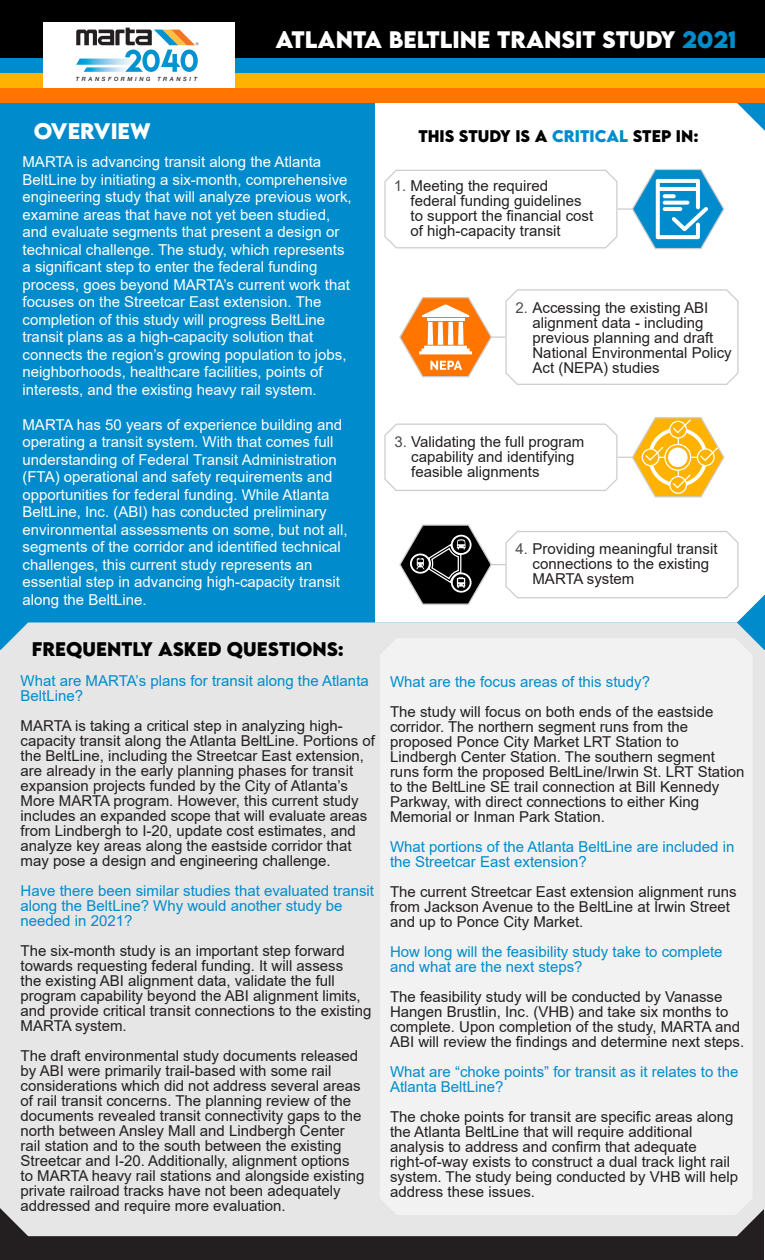
<style>
.page{position:relative;width:765px;height:1260px;background:#fff}
.page>*{position:absolute;margin:0;border:0;box-sizing:border-box;transform-origin:0 0}
.t1{font:700 21.25px "LEMONMILK";color:#fff}
.t2{font:700 20px "LEMONMILK";color:#fff}
.t3{font:700 17.5px "LEMONMILK";color:#000}
.Paragraph_Style_1{font:15px/15px "Arial";color:#231f20}
.Paragraph_Style_1-2{font:15px/17.5px "Arial";color:#fff}
.Paragraph_Style_1-3{font:15px/15px "Arial";color:#008ccc}
.Sub_Header{font:700 15px "LEMONMILK";color:#000}
.t4{font:italic 500 5.75px "Helvetica Neue";letter-spacing:.45em;color:#231f20}
.s1{color:#008ccc}
.s2{color:#4b4c4d}
</style>
<div class="page">
<div style="left:1px;top:1172px;width:763px;height:87px;background:#231f20"></div>
<div style="left:0;top:88px;width:765px;height:561px;background:#008ccc"></div>
<div style="left:0;top:622px;width:765px;height:614px;background:#e6e6e6"></div>
<div style="left:380px;top:638px;width:372px;height:577px;background:#f2f2f2"></div>
<div style="left:375px;top:103px;width:390px;height:519px;background:#fff"></div>
<div style="left:0;top:0;width:765px;height:88px;background:#000"></div>
<div style="left:0;top:73px;width:765px;height:15px;background:#ffb300"></div>
<div style="left:1px;top:88px;width:764px;height:15px;background:#ff7500"></div>
<div style="left:0;top:58px;width:765px;height:15px;background:#008ccc"></div>
<div style="left:43px;top:23px;width:191px;height:65px;background:#fff"></div>
<svg style="left:76px;top:28px;width:123px;height:44px"></svg>
<svg style="left:384px;top:168px;width:341px;height:82px;background:#d9ecf5"></svg>
<svg style="left:399px;top:289px;width:340px;height:97px;background:#fdede0"></svg>
<svg style="left:399px;top:523px;width:340px;height:82px;background:#d3d3d3"></svg>
<svg style="left:384px;top:416px;width:341px;height:82px;background:#fdf2d8"></svg>
<p class="t4" style="left:76px;top:74px;width:123px">TRANSFORMING TRANSIT</p>
<p class="t1" style="left:275px;top:25px;width:463px">ATLANTA BELTLINE TRANSIT STUDY <span class="s1">2021</span></p>
<p class="t2" style="left:34px;top:117px;width:118px">OVERVIEW</p>
<p class="Paragraph_Style_1-2" style="left:22px;top:153px;width:331px">MARTA is advancing transit along the Atlanta BeltLine by initiating a six-month, comprehensive engineering study that will analyze previous work, examine areas that have not yet been studied, and evaluate segments that present a design or technical challenge. The study, which represents a significant step to enter the federal funding process, goes beyond MARTA’s current work that focuses on the Streetcar East extension. The completion of this study will progress BeltLine transit plans as a high-capacity solution that connects the region’s growing population to jobs, neighborhoods, healthcare facilities, points of interests, and the existing heavy rail system.</p>
<p class="Paragraph_Style_1-2" style="left:22px;top:416px;width:327px">MARTA has 50 years of experience building and operating a transit system. With that comes full understanding of Federal Transit Administration (FTA) operational and safety requirements and opportunities for federal funding. While Atlanta BeltLine, Inc. (ABI) has conducted preliminary environmental assessments on some, but not all, segments of the corridor and identified technical challenges, this current study represents an essential step in advancing high-capacity transit along the BeltLine.</p>
<p class="t3" style="left:32px;top:638px;width:314px">FREQUENTLY ASKED QUESTIONS:</p>
<p class="Paragraph_Style_1-3" style="left:21px;top:674px;width:350px">What are MARTA’s plans for transit along the Atlanta<br>BeltLine?</p>
<p class="Paragraph_Style_1" style="left:21px;top:719px;width:356px">MARTA is taking a critical step in analyzing high&shy;capacity transit along the Atlanta BeltLine. Portions of the BeltLine, including the Streetcar East extension, are already in the early planning phases for transit expansion projects funded by the City of Atlanta’s More MARTA program. However, this current study includes an expanded scope that will evaluate areas from Lindbergh to I-20, update cost estimates, and analyze key areas along the eastside corridor that may pose a design and engineering challenge.</p>
<p class="Paragraph_Style_1-3" style="left:21px;top:884px;width:355px">Have there been similar studies that evaluated transit along the BeltLine? Why would another study be needed in 2021?</p>
<p class="Paragraph_Style_1" style="left:21px;top:944px;width:352px">The six-month study is an important step forward towards requesting federal funding. It will assess<br>the existing ABI alignment data, validate the full program capability beyond the ABI alignment limits, and provide critical transit connections to the existing MARTA system.</p>
<p class="Paragraph_Style_1" style="left:21px;top:1049px;width:345px">The draft environmental study documents released by ABI were primarily trail-based with some rail considerations which did not address several areas of rail transit concerns. The planning review of the documents revealed transit connectivity gaps to the north between Ansley Mall and Lindbergh Center rail station and to the south between the existing Streetcar and I-20. Additionally, alignment options to MARTA heavy rail stations and alongside existing private railroad tracks have not been adequately addressed and require more evaluation.</p>
<p class="Sub_Header" style="left:418px;top:126px;width:282px">THIS STUDY IS A <span class="s1">CRITICAL</span> STEP IN:</p>
<p class="Paragraph_Style_1" style="left:411px;top:178px;width:184px;text-indent:-17px"><span class="s2">1.</span> Meeting the required federal funding guidelines to support the financial cost of high-capacity transit</p>
<p class="Paragraph_Style_1" style="left:532px;top:300px;width:201px;text-indent:-17px"><span class="s2">2.</span> Accessing the existing ABI alignment data - including previous planning and draft<br>National Environmental Policy<br>Act (NEPA) studies</p>
<p class="Paragraph_Style_1" style="left:411px;top:434px;width:175px;text-indent:-17px"><span class="s2">3.</span> Validating the full program capability and identifying feasible alignments</p>
<p class="Paragraph_Style_1" style="left:532px;top:541px;width:187px;text-indent:-17px"><span class="s2">4.</span> Providing meaningful transit connections to the existing<br>MARTA system</p>
<p class="Paragraph_Style_1-3" style="left:390px;top:674px;width:262px">What are the focus areas of this study?</p>
<p class="Paragraph_Style_1" style="left:390px;top:704px;width:356px">The study will focus on both ends of the eastside corridor. The northern segment runs from the proposed Ponce City Market LRT Station to Lindbergh Center Station. The southern segment runs form the proposed BeltLine/Irwin St. LRT Station to the BeltLine SE trail connection at Bill Kennedy Parkway, with direct connections to either King Memorial or Inman Park Station.</p>
<p class="Paragraph_Style_1-3" style="left:390px;top:839px;width:346px">What portions of the Atlanta BeltLine are included in the Streetcar East extension?</p>
<p class="Paragraph_Style_1" style="left:390px;top:884px;width:348px">The current Streetcar East extension alignment runs from Jackson Avenue to the BeltLine at Irwin Street and up to Ponce City Market.</p>
<p class="Paragraph_Style_1-3" style="left:390px;top:944px;width:334px">How long will the feasibility study take to complete and what are the next steps?</p>
<p class="Paragraph_Style_1" style="left:390px;top:989px;width:356px">The feasibility study will be conducted by Vanasse Hangen Brustlin, Inc. (VHB) and take six months to complete. Upon completion of the study, MARTA and ABI will review the findings and determine next steps.</p>
<p class="Paragraph_Style_1-3" style="left:390px;top:1064px;width:350px">What are “choke points” for transit as it relates to the<br>Atlanta BeltLine?</p>
<p class="Paragraph_Style_1" style="left:390px;top:1109px;width:350px">The choke points for transit are specific areas along the Atlanta BeltLine that will require additional analysis to address and confirm that adequate right-of-way exists to construct a dual track light rail system. The study being conducted by VHB will help address these issues.</p>
</div>
